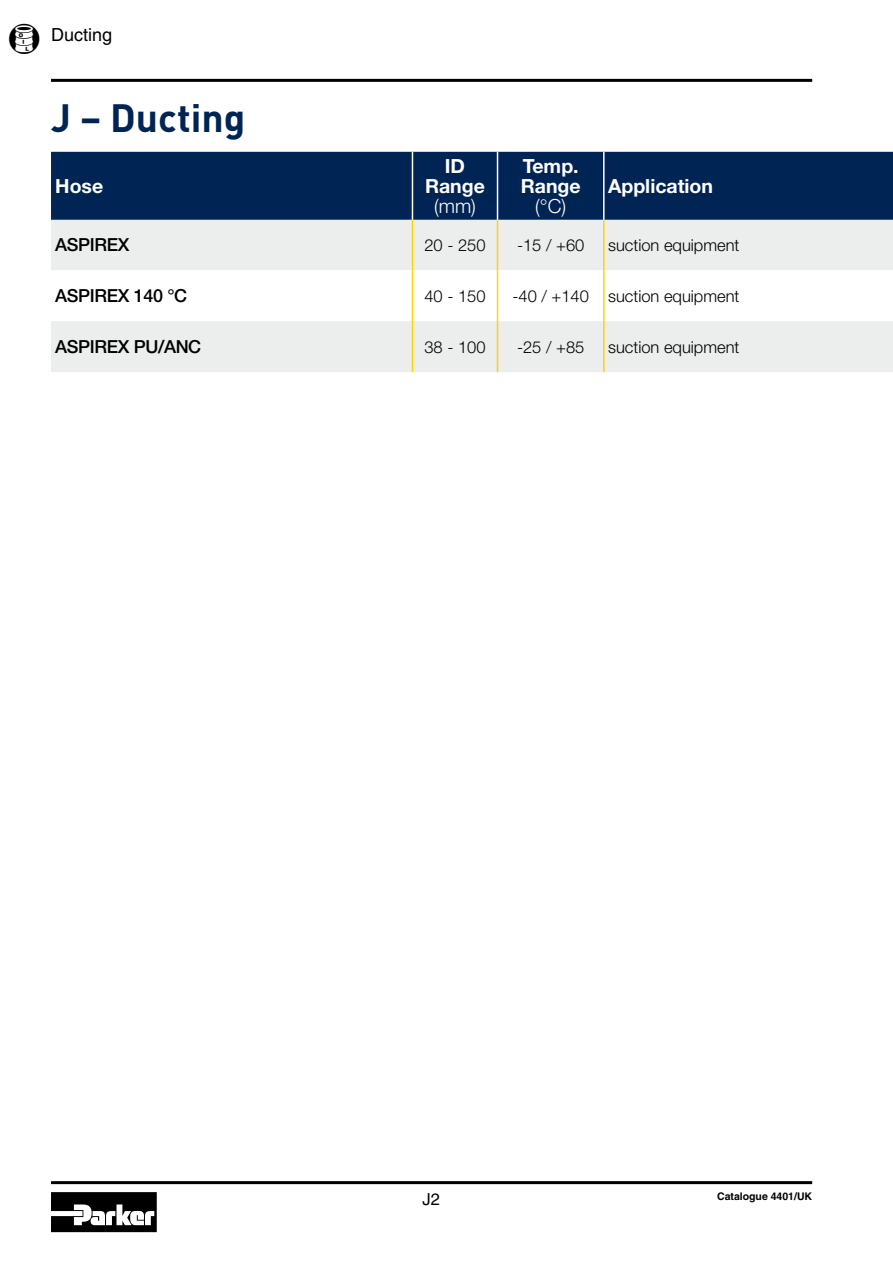
<style>
.page{position:relative;width:893px;height:1263px;background:#fff}
.page>*{position:absolute;margin:0;border:0;box-sizing:border-box;transform-origin:0 0}
.t1{font:700 39px "DIN";color:#002454}
.t2{font:700 19.5px/20.2px "Helvetica Neue LT Std";color:#fff;text-align:center}
.t3{font:300 19.5px "Helvetica Neue LT Std";color:#fff}
.t4{font:500 18px "Helvetica Neue LT Std";letter-spacing:-.02em;color:#000}
.t5{font:18px "Helvetica";color:#000}
.t6{font:300 16.5px "Helvetica Neue LT Std";color:#000}
.t7{font:16.5px "Helvetica";color:#000}
.t8{font:700 10.5px "Helvetica";color:#000}
</style>
<div class="page">
<hr style="left:51px;top:79px;width:761px;height:3px;background:#000">
<hr style="left:51px;top:1181px;width:761px;height:3px;background:#000">
<svg style="left:51px;top:1192px;width:106px;height:40px"></svg>
<div style="left:51px;top:152px;width:842px;height:68px;background:#002454"></div>
<svg style="left:51px;top:220px;width:842px;height:152px;fill:#eceded"></svg>
<hr style="left:412px;top:220px;width:1px;height:50px;background:#ffd400">
<hr style="left:497px;top:220px;width:1px;height:50px;background:#ffd400">
<hr style="left:603px;top:220px;width:2px;height:50px;background:#ffd400">
<hr style="left:412px;top:270px;width:1px;height:51px;background:#ffd400">
<hr style="left:497px;top:270px;width:1px;height:51px;background:#ffd400">
<hr style="left:603px;top:270px;width:2px;height:51px;background:#ffd400">
<hr style="left:412px;top:321px;width:1px;height:51px;background:#ffd400">
<hr style="left:497px;top:321px;width:1px;height:51px;background:#ffd400">
<hr style="left:603px;top:321px;width:2px;height:51px;background:#ffd400">
<hr style="left:412px;top:152px;width:1px;height:68px;background:#fff">
<hr style="left:497px;top:152px;width:1px;height:68px;background:#fff">
<hr style="left:603px;top:152px;width:2px;height:68px;background:#fff">
<p class="t5" style="left:51px;top:25px;width:63px">Ducting</p>
<h1 class="t1" style="left:51px;top:93px;width:196px">J – Ducting</h1>
<p class="t2" style="left:55px;top:175px;width:50px">Hose</p>
<p class="t2" style="left:425px;top:155px;width:61px">ID<br>Range</p>
<p class="t3" style="left:434px;top:194px;width:43px">(mm)</p>
<p class="t2" style="left:521px;top:155px;width:61px;text-align:left">Temp.<br>Range</p>
<p class="t3" style="left:535px;top:194px;width:32px">(°C)</p>
<p class="t2" style="left:608px;top:175px;width:107px">Application</p>
<p class="t4" style="left:55px;top:234px;width:76px">ASPIREX</p>
<p class="t6" style="left:424px;top:235px;width:63px">20 - 250</p>
<p class="t6" style="left:517px;top:235px;width:69px">-15 / +60</p>
<p class="t6" style="left:608px;top:235px;width:133px">suction equipment</p>
<p class="t4" style="left:55px;top:285px;width:133px">ASPIREX 140 °C</p>
<p class="t6" style="left:424px;top:286px;width:63px">40 - 150</p>
<p class="t6" style="left:512px;top:286px;width:229px">-40 / +140 suction equipment</p>
<p class="t4" style="left:55px;top:336px;width:148px">ASPIREX PU/ANC</p>
<p class="t6" style="left:424px;top:337px;width:63px">38 - 100</p>
<p class="t6" style="left:517px;top:337px;width:69px">-25 / +85</p>
<p class="t6" style="left:608px;top:337px;width:133px">suction equipment</p>
<p class="t7" style="left:423px;top:1189px;width:19px">J2</p>
<p class="t8" style="left:717px;top:1190px;width:97px">Catalogue 4401/UK</p>
</div>
